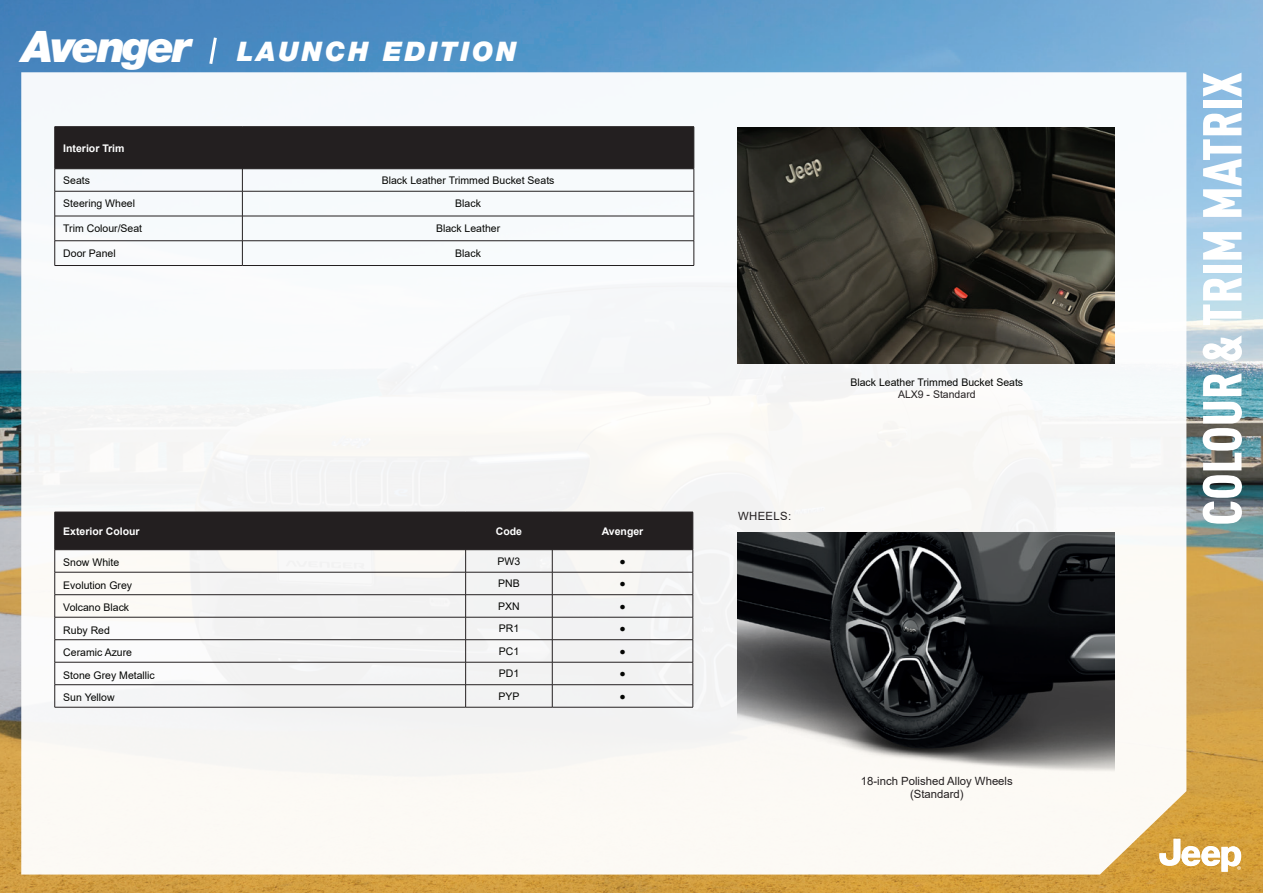
<style>
.page{position:relative;width:1263px;height:893px;background:#fff}
.page>*{position:absolute;margin:0;border:0;box-sizing:border-box;transform-origin:0 0}
.t1{font:900 condensed 54px "DIN Pro";color:#fff}
.t2{font:italic 900 43.5px "Helvetica Neue LT Pro";letter-spacing:-.06em;color:#fff}
.t3{font:italic 900 27px "Helvetica Neue LT Pro";letter-spacing:.1em;color:#fff}
.t4{font:11.4px/13.6px "Arial";color:#231f20;text-align:center}
.t5{font:10.5px "Arial";color:#040503}
.t6{font:700 10.5px "Arial";color:#fff}
.t7{font:10.5px "Arial";color:#231f20}
</style>
<div class="page">
<img style="left:0;top:0;width:1263px;height:893px">
<div style="left:21px;top:72px;width:1165px;height:802px;background:#f8f9f6"></div>
<svg style="left:1159px;top:839px;width:82px;height:33px"></svg>
<hr style="left:55px;top:126px;width:187px;height:1px;background:#231f20">
<hr style="left:242px;top:126px;width:452px;height:1px;background:#231f20">
<svg style="left:54px;top:127px;width:641px;height:138px"></svg>
<hr style="left:55px;top:265px;width:187px;height:1px;background:#231f20">
<hr style="left:242px;top:265px;width:452px;height:1px;background:#231f20">
<img style="left:738px;top:127px;width:376px;height:236px">
<svg style="left:54px;top:512px;width:640px;height:195px"></svg>
<hr style="left:55px;top:707px;width:411px;height:1px;background:#231f20">
<hr style="left:466px;top:707px;width:86px;height:1px;background:#231f20">
<hr style="left:552px;top:707px;width:141px;height:1px;background:#231f20">
<img style="left:738px;top:532px;width:376px;height:241px">
<svg style="left:207px;top:34px;width:12px;height:33px"></svg>
<h2 class="t2" style="left:22px;top:20px;width:171px">Avenger</h2>
<h3 class="t3" style="left:237px;top:35px;width:281px">LAUNCH EDITION</h3>
<p class="t6" style="left:63px;top:140px;width:63px">Interior Trim</p>
<p class="t5" style="left:63px;top:173px;width:28px">Seats</p>
<p class="t5" style="left:382px;top:173px;width:174px">Black Leather Trimmed Bucket Seats</p>
<p class="t5" style="left:63px;top:197px;width:73px">Steering Wheel</p>
<p class="t5" style="left:455px;top:197px;width:27px">Black</p>
<p class="t5" style="left:63px;top:221px;width:80px">Trim Colour/Seat</p>
<p class="t5" style="left:436px;top:221px;width:66px">Black Leather</p>
<p class="t5" style="left:63px;top:246px;width:54px">Door Panel</p>
<p class="t5" style="left:455px;top:246px;width:27px">Black</p>
<p class="t6" style="left:63px;top:524px;width:78px">Exterior Colour</p>
<p class="t6" style="left:496px;top:524px;width:28px">Code</p>
<p class="t6" style="left:602px;top:524px;width:43px">Avenger</p>
<p class="t5" style="left:63px;top:555px;width:58px">Snow White</p>
<p class="t5" style="left:498px;top:554px;width:24px">PW3</p>
<p class="t5" style="left:619px;top:554px;width:8px">●</p>
<p class="t5" style="left:63px;top:578px;width:70px">Evolution Grey</p>
<p class="t5" style="left:498px;top:576px;width:23px">PNB</p>
<p class="t5" style="left:619px;top:576px;width:8px">●</p>
<p class="t5" style="left:63px;top:600px;width:67px">Volcano Black</p>
<p class="t5" style="left:498px;top:599px;width:23px">PXN</p>
<p class="t5" style="left:619px;top:599px;width:8px">●</p>
<p class="t5" style="left:63px;top:623px;width:48px">Ruby Red</p>
<p class="t5" style="left:499px;top:621px;width:22px">PR1</p>
<p class="t5" style="left:619px;top:621px;width:8px">●</p>
<p class="t5" style="left:63px;top:645px;width:70px">Ceramic Azure</p>
<p class="t5" style="left:499px;top:644px;width:22px">PC1</p>
<p class="t5" style="left:619px;top:644px;width:8px">●</p>
<p class="t5" style="left:63px;top:668px;width:93px">Stone Grey Metallic</p>
<p class="t5" style="left:499px;top:666px;width:22px">PD1</p>
<p class="t5" style="left:619px;top:666px;width:8px">●</p>
<p class="t5" style="left:63px;top:690px;width:53px">Sun Yellow</p>
<p class="t5" style="left:498px;top:689px;width:23px">PYP</p>
<p class="t5" style="left:619px;top:689px;width:8px">●</p>
<p class="t4" style="left:738px;top:510px;width:55px">WHEELS:</p>
<p class="t5" style="left:850px;top:375px;width:174px">Black Leather Trimmed Bucket Seats</p>
<p class="t7" style="left:898px;top:388px;width:79px">ALX9 - Standard</p>
<p class="t4" style="left:861px;top:774px;width:153px">18-inch Polished Alloy Wheels (Standard)</p>
<h1 class="t1" style="left:1180px;top:525px;width:455px;rotate:-90deg">COLOUR &amp; TRIM MATRIX</h1>
</div>
